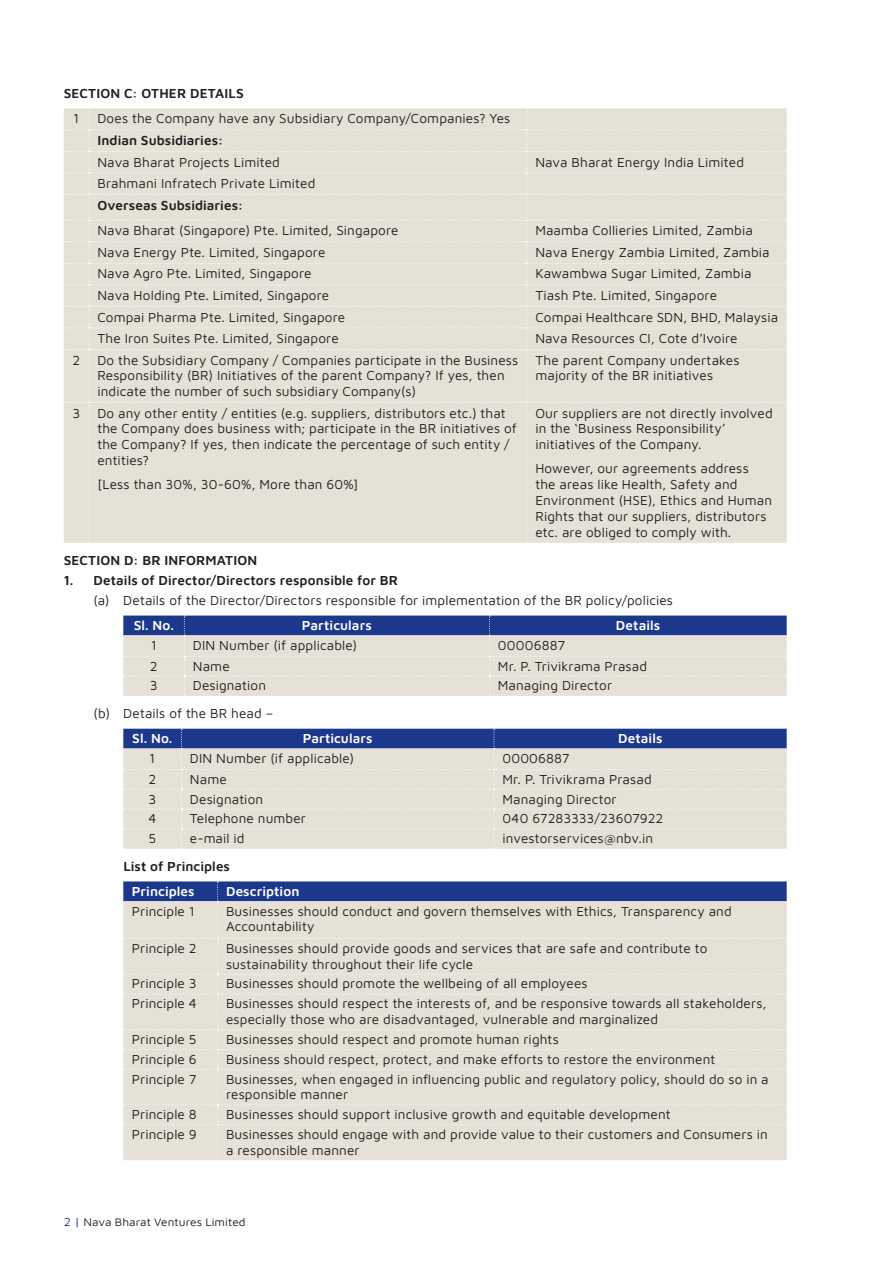
<style>
.page{position:relative;width:893px;height:1263px;background:#fff}
.page>*{position:absolute;margin:0;border:0;box-sizing:border-box;transform-origin:0 0}
.t1{font:13.5px/15.8px "Maven Pro";letter-spacing:.01em;color:#231f20}
.t2{font:600 13.5px "Maven Pro";letter-spacing:.01em;color:#231f20}
.t3{font:600 13.5px "Maven Pro";letter-spacing:.005em;color:#fff}
.t4{font:11.25px "Maven Pro";letter-spacing:.005em;color:#231f20;scale:1.05 1}
.s1{font-size:12px;color:#1b388c}
</style>
<div class="page">
<div style="left:64px;top:108px;width:723px;height:435px;background:#e6e1d7"></div>
<svg style="left:123px;top:615px;width:664px;height:81px;background:#b5b8c5"></svg>
<svg style="left:123px;top:729px;width:664px;height:120px;background:#c5c6cb"></svg>
<svg style="left:123px;top:881px;width:664px;height:279px;background:#d8d5d2"></svg>
<p class="t2" style="left:64px;top:84px;width:181px">SECTION C: OTHER DETAILS</p>
<p class="t1" style="left:73px;top:110px;width:8px">1</p>
<p class="t1" style="left:97px;top:110px;width:414px">Does the Company have any Subsidiary Company/Companies? Yes</p>
<p class="t2" style="left:97px;top:131px;width:127px">Indian Subsidiaries:</p>
<p class="t1" style="left:97px;top:153px;width:184px">Nava Bharat Projects Limited</p>
<p class="t1" style="left:535px;top:153px;width:210px">Nava Bharat Energy India Limited</p>
<p class="t1" style="left:97px;top:175px;width:219px">Brahmani Infratech Private Limited</p>
<p class="t2" style="left:97px;top:196px;width:147px">Overseas Subsidiaries:</p>
<p class="t1" style="left:97px;top:222px;width:303px">Nava Bharat (Singapore) Pte. Limited, Singapore</p>
<p class="t1" style="left:535px;top:222px;width:219px">Maamba Collieries Limited, Zambia</p>
<p class="t1" style="left:97px;top:244px;width:229px">Nava Energy Pte. Limited, Singapore</p>
<p class="t1" style="left:535px;top:244px;width:236px">Nava Energy Zambia Limited, Zambia</p>
<p class="t1" style="left:97px;top:265px;width:216px">Nava Agro Pte. Limited, Singapore</p>
<p class="t1" style="left:535px;top:265px;width:218px">Kawambwa Sugar Limited, Zambia</p>
<p class="t1" style="left:97px;top:287px;width:233px">Nava Holding Pte. Limited, Singapore</p>
<p class="t1" style="left:535px;top:287px;width:183px">Tiash Pte. Limited, Singapore</p>
<p class="t1" style="left:97px;top:308px;width:249px">Compai Pharma Pte. Limited, Singapore</p>
<p class="t1" style="left:535px;top:308px;width:244px">Compai Healthcare SDN, BHD, Malaysia</p>
<p class="t1" style="left:97px;top:330px;width:243px">The Iron Suites Pte. Limited, Singapore</p>
<p class="t1" style="left:535px;top:330px;width:204px">Nava Resources CI, Cote d’Ivoire</p>
<p class="t1" style="left:72px;top:351px;width:9px">2</p>
<p class="t1" style="left:97px;top:351px;width:422px">Do the Subsidiary Company / Companies participate in the Business<br>Responsibility (BR) Initiatives of the parent Company? If yes, then indicate the number of such subsidiary Company(s)</p>
<p class="t1" style="left:535px;top:351px;width:206px">The parent Company undertakes majority of the BR initiatives</p>
<p class="t1" style="left:72px;top:404px;width:9px">3</p>
<p class="t1" style="left:97px;top:404px;width:421px">Do any other entity / entities (e.g. suppliers, distributors etc.) that the Company does business with; participate in the BR initiatives of the Company? If yes, then indicate the percentage of such entity / entities?</p>
<p class="t1" style="left:97px;top:476px;width:262px">[Less than 30%, 30-60%, More than 60%]</p>
<p class="t1" style="left:535px;top:404px;width:239px">Our suppliers are not directly involved in the ‘Business Responsibility’ initiatives of the Company.</p>
<p class="t1" style="left:535px;top:460px;width:238px">However, our agreements address the areas like Health, Safety and Environment (HSE), Ethics and Human Rights that our suppliers, distributors etc. are obliged to comply with.</p>
<p class="t2" style="left:64px;top:551px;width:195px">SECTION D: BR INFORMATION</p>
<p class="t2" style="left:64px;top:571px;width:336px">1. Details of Director/Directors responsible for BR</p>
<p class="t1" style="left:94px;top:592px;width:581px">(a) Details of the Director/Directors responsible for implementation of the BR policy/policies</p>
<p class="t3" style="left:134px;top:616px;width:42px">Sl. No.</p>
<p class="t3" style="left:302px;top:616px;width:71px">Particulars</p>
<p class="t3" style="left:616px;top:616px;width:46px">Details</p>
<p class="t1" style="left:151px;top:636px;width:8px">1</p>
<p class="t1" style="left:193px;top:636px;width:166px">DIN Number (if applicable)</p>
<p class="t1" style="left:498px;top:636px;width:69px">00006887</p>
<p class="t1" style="left:150px;top:657px;width:9px">2</p>
<p class="t1" style="left:193px;top:657px;width:38px">Name</p>
<p class="t1" style="left:498px;top:657px;width:151px">Mr. P. Trivikrama Prasad</p>
<p class="t1" style="left:150px;top:677px;width:9px">3</p>
<p class="t1" style="left:193px;top:677px;width:75px">Designation</p>
<p class="t1" style="left:498px;top:677px;width:116px">Managing Director</p>
<p class="t1" style="left:94px;top:705px;width:181px">(b) Details of the BR head –</p>
<p class="t3" style="left:132px;top:729px;width:42px">Sl. No.</p>
<p class="t3" style="left:303px;top:729px;width:71px">Particulars</p>
<p class="t3" style="left:618px;top:729px;width:46px">Details</p>
<p class="t1" style="left:149px;top:749px;width:8px">1</p>
<p class="t1" style="left:190px;top:749px;width:166px">DIN Number (if applicable)</p>
<p class="t1" style="left:502px;top:749px;width:69px">00006887</p>
<p class="t1" style="left:148px;top:770px;width:9px">2</p>
<p class="t1" style="left:190px;top:770px;width:38px">Name</p>
<p class="t1" style="left:502px;top:770px;width:151px">Mr. P. Trivikrama Prasad</p>
<p class="t1" style="left:148px;top:790px;width:9px">3</p>
<p class="t1" style="left:190px;top:790px;width:75px">Designation</p>
<p class="t1" style="left:502px;top:790px;width:116px">Managing Director</p>
<p class="t1" style="left:148px;top:810px;width:9px">4</p>
<p class="t1" style="left:190px;top:810px;width:118px">Telephone number</p>
<p class="t1" style="left:502px;top:810px;width:162px">040 67283333/23607922</p>
<p class="t1" style="left:149px;top:830px;width:9px">5</p>
<p class="t1" style="left:190px;top:830px;width:56px">e-mail id</p>
<p class="t1" style="left:502px;top:830px;width:152px">investorservices@nbv.in</p>
<p class="t2" style="left:123px;top:857px;width:108px">List of Principles</p>
<p class="t3" style="left:132px;top:882px;width:64px">Principles</p>
<p class="t3" style="left:226px;top:882px;width:75px">Description</p>
<p class="t1" style="left:132px;top:902px;width:65px">Principle 1</p>
<p class="t1" style="left:226px;top:902px;width:507px">Businesses should conduct and govern themselves with Ethics, Transparency and<br>Accountability</p>
<p class="t1" style="left:132px;top:939px;width:66px">Principle 2</p>
<p class="t1" style="left:226px;top:939px;width:483px">Businesses should provide goods and services that are safe and contribute to sustainability throughout their life cycle</p>
<p class="t1" style="left:132px;top:975px;width:66px">Principle 3</p>
<p class="t1" style="left:226px;top:975px;width:363px">Businesses should promote the wellbeing of all employees</p>
<p class="t1" style="left:132px;top:995px;width:67px">Principle 4</p>
<p class="t1" style="left:226px;top:995px;width:542px">Businesses should respect the interests of, and be responsive towards all stakeholders, especially those who are disadvantaged, vulnerable and marginalized</p>
<p class="t1" style="left:132px;top:1030px;width:66px">Principle 5</p>
<p class="t1" style="left:226px;top:1030px;width:334px">Businesses should respect and promote human rights</p>
<p class="t1" style="left:132px;top:1050px;width:66px">Principle 6</p>
<p class="t1" style="left:226px;top:1050px;width:491px">Business should respect, protect, and make efforts to restore the environment</p>
<p class="t1" style="left:132px;top:1070px;width:66px">Principle 7</p>
<p class="t1" style="left:226px;top:1070px;width:544px">Businesses, when engaged in influencing public and regulatory policy, should do so in a responsible manner</p>
<p class="t1" style="left:132px;top:1106px;width:66px">Principle 8</p>
<p class="t1" style="left:226px;top:1106px;width:446px">Businesses should support inclusive growth and equitable development</p>
<p class="t1" style="left:132px;top:1125px;width:67px">Principle 9</p>
<p class="t1" style="left:226px;top:1125px;width:543px">Businesses should engage with and provide value to their customers and Consumers in a responsible manner</p>
<p class="t4" style="left:64px;top:1214px;width:175px"><span class="s1">2 |</span> Nava Bharat Ventures Limited</p>
</div>
